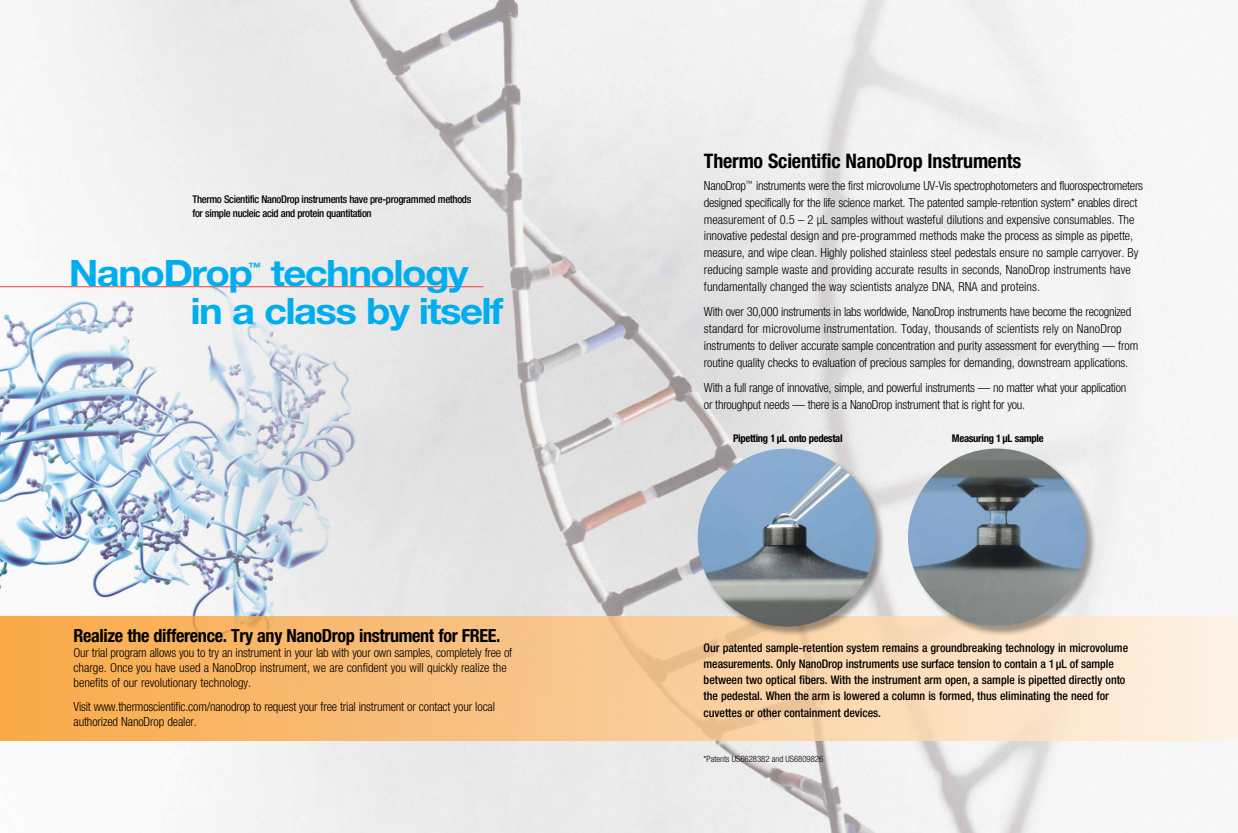
<style>
.page{position:relative;width:1238px;height:833px;background:#fff}
.page>*{position:absolute;margin:0;border:0;box-sizing:border-box;transform-origin:0 0}
.t1{font:700 36.38px/37.6px "Helvetica Neue";letter-spacing:-.04em;color:#00aeef;scale:1.1 1}
.t2{font:700 condensed 20px "Helvetica Neue";letter-spacing:-.01em;color:#000}
.t3{font:700 condensed 18.12px "Helvetica Neue";letter-spacing:-.02em;color:#000}
.t4{font:300 condensed 12.5px/16.9px "Helvetica Neue";letter-spacing:-.01em;color:#000}
.t5{font:500 condensed 11.88px/16.2px "Helvetica Neue";letter-spacing:-.005em;color:#000}
.t6{font:700 11.62px "Helvetica Neue";color:#00aeef;scale:1.1 1}
.t7{font:500 condensed 10.62px/13.8px "Helvetica Neue";letter-spacing:-.03em;color:#000}
.t8{font:700 condensed 10.62px "Helvetica Neue";letter-spacing:-.03em;color:#000}
.t9{font:300 condensed 8.75px "Helvetica Neue";letter-spacing:-.005em;color:#000}
</style>
<div class="page">
<img style="left:0;top:0;width:1238px;height:832px">
<hr style="left:0;top:286px;width:483px;height:1px;background:#ef4135">
<div style="left:0;top:616px;width:1238px;height:124px;background:linear-gradient(to right,#f7a645,#fcefe3)"></div>
<div style="left:698px;top:449px;width:188px;height:188px;background:#000;opacity:.35"></div>
<img style="left:697px;top:448px;width:178px;height:178px;border-radius:89px">
<div style="left:908px;top:449px;width:188px;height:188px;background:#000;opacity:.35"></div>
<img style="left:908px;top:448px;width:178px;height:178px;border-radius:89px">
<p class="t7" style="left:192px;top:192px;width:280px">Thermo Scientific NanoDrop instruments have pre-programmed methods for simple nucleic acid and protein quantitation</p>
<h1 class="t1" style="left:69px;top:253px;width:169px">NanoDrop</h1>
<h1 class="t1" style="left:190px;top:253px;width:286px;text-indent:80px">technology in a class by itself</h1>
<p class="t6" style="left:248px;top:260px;width:13px">™</p>
<h3 class="t3" style="left:73px;top:625px;width:429px">Realize the difference. Try any NanoDrop instrument for FREE.</h3>
<p class="t4" style="left:73px;top:645px;width:440px;line-height:15px">Our trial program allows you to try an instrument in your lab with your own samples, completely free of charge. Once you have used a NanoDrop instrument, we are confident you will quickly realize the benefits of our revolutionary technology.</p>
<p class="t4" style="left:73px;top:698px;width:423px;line-height:15px">Visit www.thermoscientific.com/nanodrop to request your free trial instrument or contact your local authorized NanoDrop dealer.</p>
<h2 class="t2" style="left:704px;top:148px;width:319px">Thermo Scientific NanoDrop Instruments</h2>
<p class="t4" style="left:704px;top:177px;width:441px">NanoDrop<sup>™</sup> instruments were the first microvolume UV-Vis spectrophotometers and fluorospectrometers designed specifically for the life science market. The patented sample-retention system* enables direct measurement of 0.5 – 2 μL samples without wasteful dilutions and expensive consumables. The innovative pedestal design and pre-programmed methods make the process as simple as pipette, measure, and wipe clean. Highly polished stainless steel pedestals ensure no sample carryover. By reducing sample waste and providing accurate results in seconds, NanoDrop instruments have fundamentally changed the way scientists analyze DNA, RNA and proteins.</p>
<p class="t4" style="left:704px;top:303px;width:436px">With over 30,000 instruments in labs worldwide, NanoDrop instruments have become the recognized standard for microvolume instrumentation. Today, thousands of scientists rely on NanoDrop instruments to deliver accurate sample concentration and purity assessment for everything — from routine quality checks to evaluation of precious samples for demanding, downstream applications.</p>
<p class="t4" style="left:704px;top:379px;width:424px">With a full range of innovative, simple, and powerful instruments — no matter what your application or throughput needs — there is a NanoDrop instrument that is right for you.</p>
<p class="t8" style="left:733px;top:432px;width:111px">Pipetting 1 µL onto pedestal</p>
<p class="t8" style="left:952px;top:432px;width:93px">Measuring 1 µL sample</p>
<p class="t5" style="left:703px;top:639px;width:426px">Our patented sample-retention system remains a groundbreaking technology in microvolume measurements. Only NanoDrop instruments use surface tension to contain a 1 µL of sample between two optical fibers. With the instrument arm open, a sample is pipetted directly onto the pedestal. When the arm is lowered a column is formed, thus eliminating the need for cuvettes or other containment devices.</p>
<p class="t9" style="left:703px;top:753px;width:121px">*Patents US6628382 and US6809826</p>
</div>
